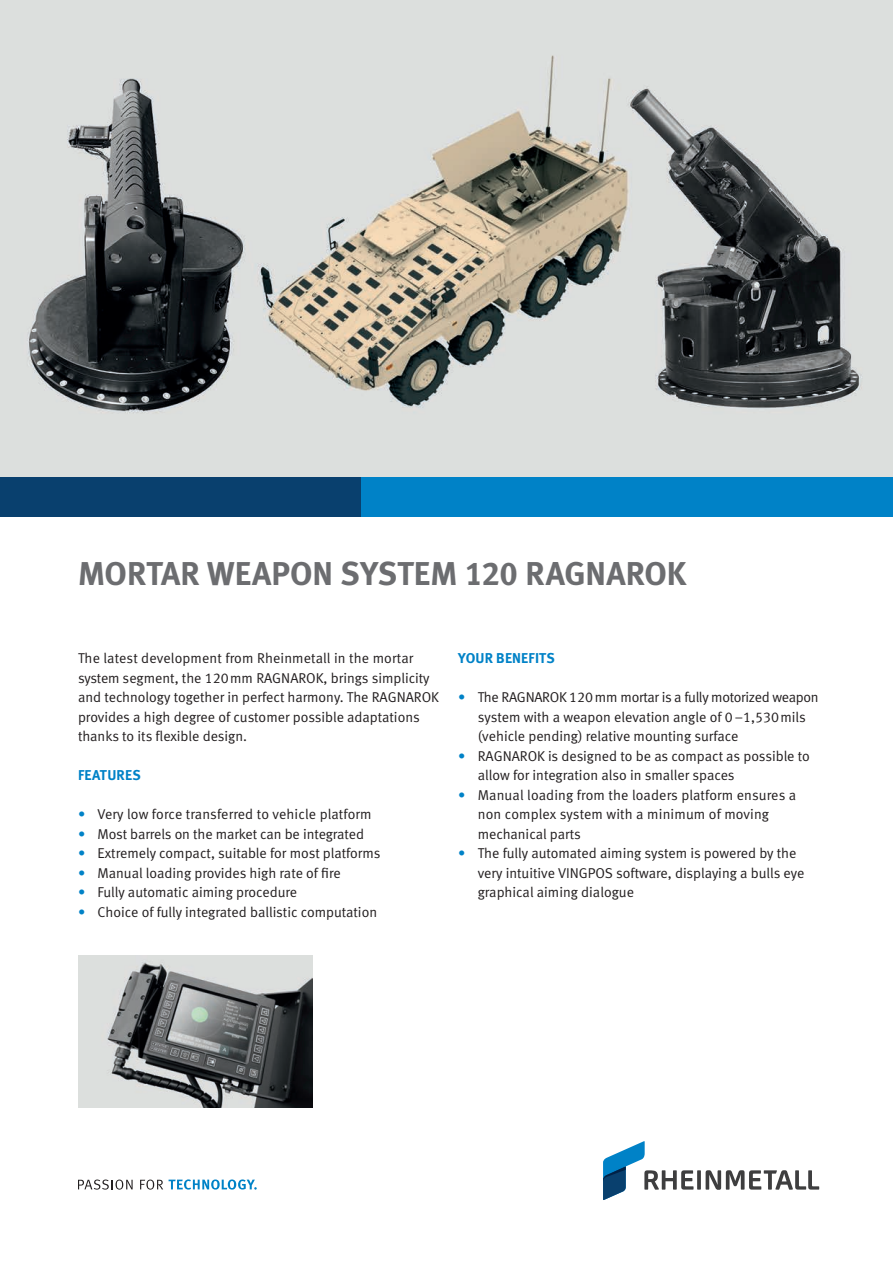
<style>
.page{position:relative;width:893px;height:1263px;background:#fff}
.page>*{position:absolute;margin:0;border:0;box-sizing:border-box;transform-origin:0 0}
.t1{font:33px "Meta Bold LF";color:#6c6d70}
.t2{font:14.25px/19.5px "Meta Normal LF";color:#231f20}
.t3{font:14.25px "Meta Bold LF";letter-spacing:.01em;color:#0082c7}
.s1{color:#0082c7}
</style>
<div class="page">
<img style="left:0;top:0;width:893px;height:477px">
<div style="left:0;top:477px;width:366px;height:39px;background:#09406e"></div>
<div style="left:361px;top:477px;width:532px;height:39px;background:#0082c7"></div>
<img style="left:78px;top:956px;width:234px;height:152px">
<svg style="left:603px;top:1141px;width:216px;height:59px"></svg>
<svg style="left:78px;top:1179px;width:55px;height:10px"></svg>
<svg style="left:140px;top:1179px;width:23px;height:10px"></svg>
<svg style="left:169px;top:1179px;width:88px;height:11px"></svg>
<h1 class="t1" style="left:78px;top:553px;width:610px">MORTAR WEAPON SYSTEM 120 RAGNAROK</h1>
<p class="t2" style="left:78px;top:648px;width:363px">The latest development from Rheinmetall in the mortar system segment, the 120mm RAGNAROK, brings simplicity and technology together in perfect harmony. The RAGNAROK provides a high degree of customer possible adaptations thanks to its flexible design.</p>
<p class="t3" style="left:78px;top:767px;width:64px">FEATURES</p>
<p class="t2" style="left:78px;top:804px;width:295px"><span class="s1">•</span> Very low force transferred to vehicle platform</p>
<p class="t2" style="left:78px;top:824px;width:287px"><span class="s1">•</span> Most barrels on the market can be integrated</p>
<p class="t2" style="left:78px;top:843px;width:304px"><span class="s1">•</span> Extremely compact, suitable for most platforms</p>
<p class="t2" style="left:78px;top:863px;width:264px"><span class="s1">•</span> Manual loading provides high rate of fire</p>
<p class="t2" style="left:78px;top:882px;width:221px"><span class="s1">•</span> Fully automatic aiming procedure</p>
<p class="t2" style="left:78px;top:902px;width:301px"><span class="s1">•</span> Choice of fully integrated ballistic computation</p>
<p class="t3" style="left:458px;top:650px;width:98px">YOUR BENEFITS</p>
<p class="t2" style="left:478px;top:687px;width:342px;text-indent:-19px"><span class="s1">•</span> The RAGNAROK 120mm mortar is a fully motorized weapon system with a weapon elevation angle of 0 –1,530mils (vehicle pending) relative mounting surface</p>
<p class="t2" style="left:478px;top:746px;width:334px;text-indent:-19px"><span class="s1">•</span> RAGNAROK is designed to be as compact as possible to allow for integration also in smaller spaces</p>
<p class="t2" style="left:478px;top:785px;width:320px;text-indent:-19px"><span class="s1">•</span> Manual loading from the loaders platform ensures a non complex system with a minimum of moving mechanical parts</p>
<p class="t2" style="left:478px;top:843px;width:328px;text-indent:-19px"><span class="s1">•</span> The fully automated aiming system is powered by the very intuitive VINGPOS software, displaying a bulls eye graphical aiming dialogue</p>
</div>
